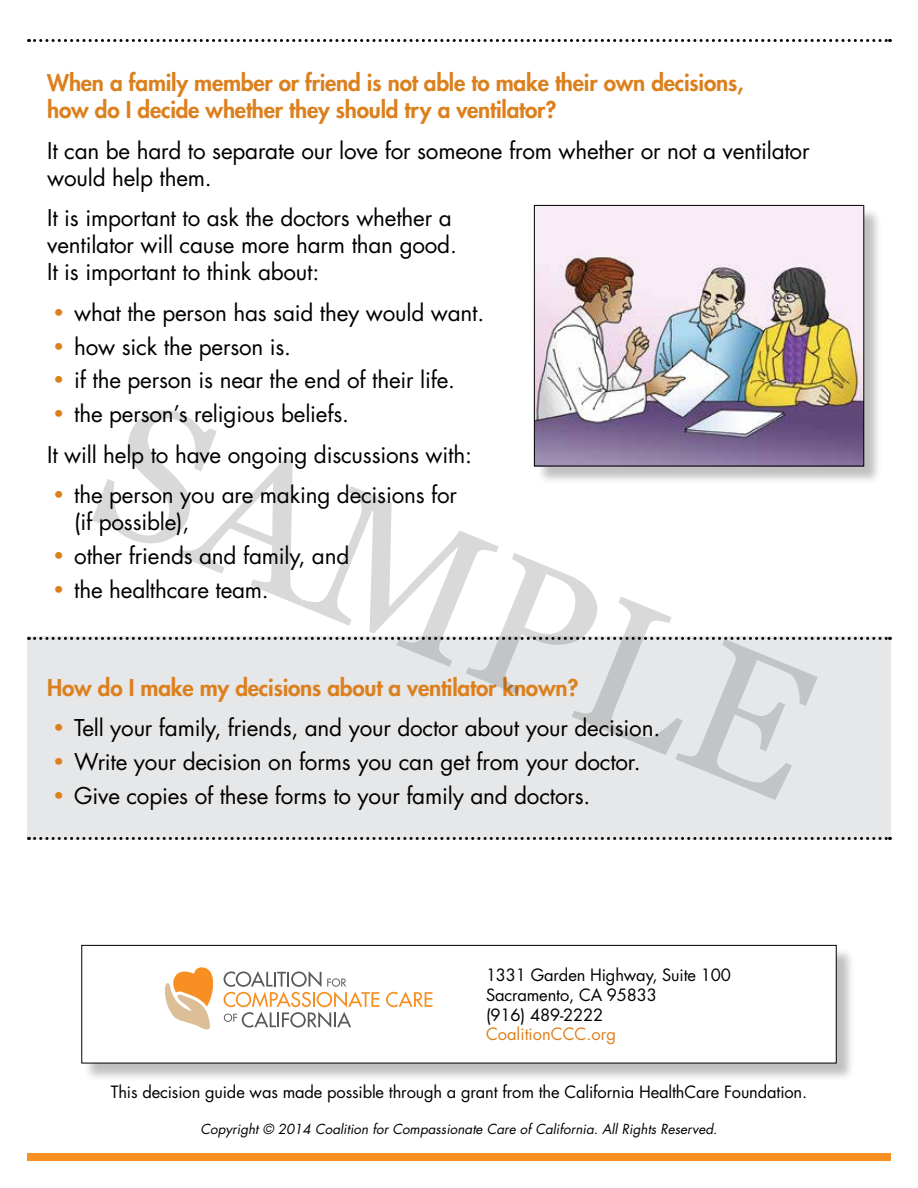
<style>
.page{position:relative;width:918px;height:1188px;background:#fff}
.page>*{position:absolute;margin:0;border:0;box-sizing:border-box;transform-origin:0 0}
.t1{font:187.5px "Georgia";color:#000}
.t2{font:22.5px/27px "Futura Std";letter-spacing:-.01em;color:#000}
.t3{font:800 22.5px/27px "Futura Std";letter-spacing:-.01em;color:#dc801e}
.t4{font:16.5px/19.8px "Futura Std";letter-spacing:-.01em;color:#000}
.t5{font:16.5px "Futura Std";color:#dc801e}
.t6{font:italic 13.5px "Futura Std";color:#000}
.s1{font-family:"Myriad Pro";font-size:33px;color:#dc801e}
</style>
<div class="page">
<div style="left:27px;top:637px;width:864px;height:203px;background:#e6e7e8"></div>
<svg style="left:35px;top:637px;width:856px;height:3px"></svg>
<svg style="left:35px;top:837px;width:856px;height:3px"></svg>
<div style="left:536px;top:207px;width:347px;height:278px;background:#000;opacity:.25"></div>
<img style="left:536px;top:207px;width:326px;height:257px">
<div style="left:534px;top:205px;width:330px;height:261px;border:1px solid #000"></div>
<svg style="left:35px;top:39px;width:856px;height:3px"></svg>
<div style="left:84px;top:947px;width:771px;height:135px;background:#000;opacity:.25"></div>
<div style="left:82px;top:945px;width:754px;height:118px;background:#fff"></div>
<div style="left:81px;top:945px;width:756px;height:118px;border:1px solid #000"></div>
<svg style="left:165px;top:967px;width:49px;height:62px"></svg>
<svg style="left:386px;top:992px;width:47px;height:15px"></svg>
<svg style="left:224px;top:971px;width:155px;height:57px"></svg>
<div style="left:27px;top:1154px;width:864px;height:7px;background:#f78f22"></div>
<p class="t3" style="left:47px;top:70px;width:698px">When a family member or friend is not able to make their own decisions, how do I decide whether they should try a ventilator?</p>
<p class="t2" style="left:47px;top:137px;width:764px">It can be hard to separate our love for someone from whether or not a ventilator would help them.</p>
<p class="t2" style="left:47px;top:205px;width:411px">It is important to ask the doctors whether a ventilator will cause more harm than good.<br>It is important to think about:</p>
<p class="t2" style="left:54px;top:299px;width:432px"><span class="s1">•</span> what the person has said they would want.</p>
<p class="t2" style="left:54px;top:333px;width:239px"><span class="s1">•</span> how sick the person is.</p>
<p class="t2" style="left:54px;top:367px;width:403px"><span class="s1">•</span> if the person is near the end of their life.</p>
<p class="t2" style="left:47px;top:394px;width:426px;line-height:40.5px;text-indent:7px"><span class="s1">•</span> the person’s religious beliefs.<br>It will help to have ongoing discussions with:</p>
<p class="t2" style="left:74px;top:482px;width:384px;text-indent:-20px"><span class="s1">•</span> the person you are making decisions for (if possible),</p>
<p class="t2" style="left:54px;top:542px;width:297px"><span class="s1">•</span> other friends and family, and</p>
<p class="t2" style="left:54px;top:576px;width:216px"><span class="s1">•</span> the healthcare team.</p>
<h1 class="t1" style="left:149px;top:353px;width:756px;rotate:22deg">SAMPLE</h1>
<p class="t3" style="left:47px;top:674px;width:533px">How do I make my decisions about a ventilator known?</p>
<p class="t2" style="left:54px;top:715px;width:608px"><span class="s1">•</span> Tell your family, friends, and your doctor about your decision.</p>
<p class="t2" style="left:54px;top:749px;width:588px"><span class="s1">•</span> Write your decision on forms you can get from your doctor.</p>
<p class="t2" style="left:54px;top:782px;width:538px"><span class="s1">•</span> Give copies of these forms to your family and doctors.</p>
<p class="t4" style="left:486px;top:965px;width:247px">1331 Garden Highway, Suite 100<br>Sacramento, CA 95833<br>(916) 489-2222</p>
<p class="t5" style="left:486px;top:1024px;width:131px">CoalitionCCC.org</p>
<p class="t4" style="left:111px;top:1082px;width:698px">This decision guide was made possible through a grant from the California HealthCare Foundation.</p>
<p class="t6" style="left:201px;top:1120px;width:518px">Copyright © 2014 Coalition for Compassionate Care of California. All Rights Reserved.</p>
</div>
